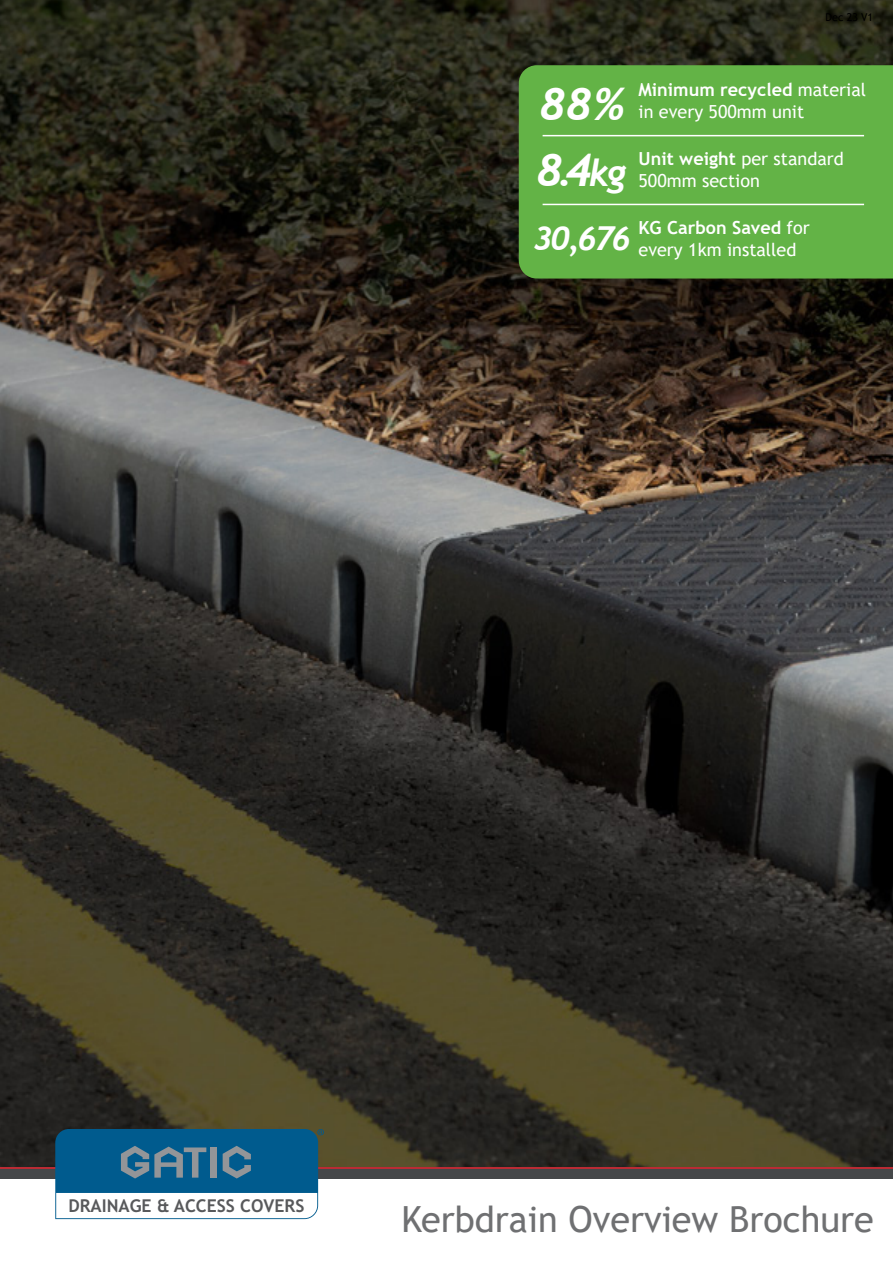
<style>
.page{position:relative;width:893px;height:1263px;background:#fff}
.page>*{position:absolute;margin:0;border:0;box-sizing:border-box;transform-origin:0 0}
.t1{font:italic 700 45px "Trebuchet";color:#fff}
.t2{font:36px "Trebuchet MS";color:#6f7072}
.t3{font:italic 700 33px "Trebuchet";color:#fff}
.t4{font:18px/21.6px "Trebuchet MS";color:#fff}
.t5{font:700 17.7px "Trebuchet MS";color:#58595b}
.t6{font:10.8px "Trebuchet MS";color:#000}
.s1{font-weight:700}
.s2{font-size:37.5px}
</style>
<div class="page">
<img style="left:0;top:0;width:893px;height:1167px">
<div style="left:0;top:1169px;width:893px;height:10px;background:#454749"></div>
<hr style="left:0;top:1167px;width:893px;height:2px;background:#ba2b34">
<svg style="left:55px;top:1129px;width:269px;height:90px"></svg>
<div style="left:210px;top:1147px;width:7px;height:30px;background:#939598"></div>
<div style="left:519px;top:65px;width:374px;height:214px;background:#63b346"></div>
<hr style="left:543px;top:135px;width:321px;height:1px;background:#fff">
<hr style="left:543px;top:204px;width:321px;height:1px;background:#fff">
<p class="t6" style="left:826px;top:11px;width:49px">Dec 23 V1</p>
<h1 class="t1" style="left:539px;top:75px;width:87px">88%</h1>
<p class="t4" style="left:638px;top:79px;width:229px"><span class="s1">Minimum recycled</span> material in every 500mm unit</p>
<h1 class="t1" style="left:537px;top:141px;width:91px">8.4<span class="s2">kg</span></h1>
<p class="t4" style="left:638px;top:148px;width:207px"><span class="s1">Unit weight</span> per standard<br>500mm section</p>
<h3 class="t3" style="left:534px;top:217px;width:99px">30,676</h3>
<p class="t4" style="left:638px;top:217px;width:173px"><span class="s1">KG Carbon Saved</span> for every 1km installed</p>
<p class="t5" style="left:68px;top:1195px;width:237px">DRAINAGE &amp; ACCESS COVERS</p>
<h2 class="t2" style="left:401px;top:1197px;width:474px">Kerbdrain Overview Brochure</h2>
</div>
